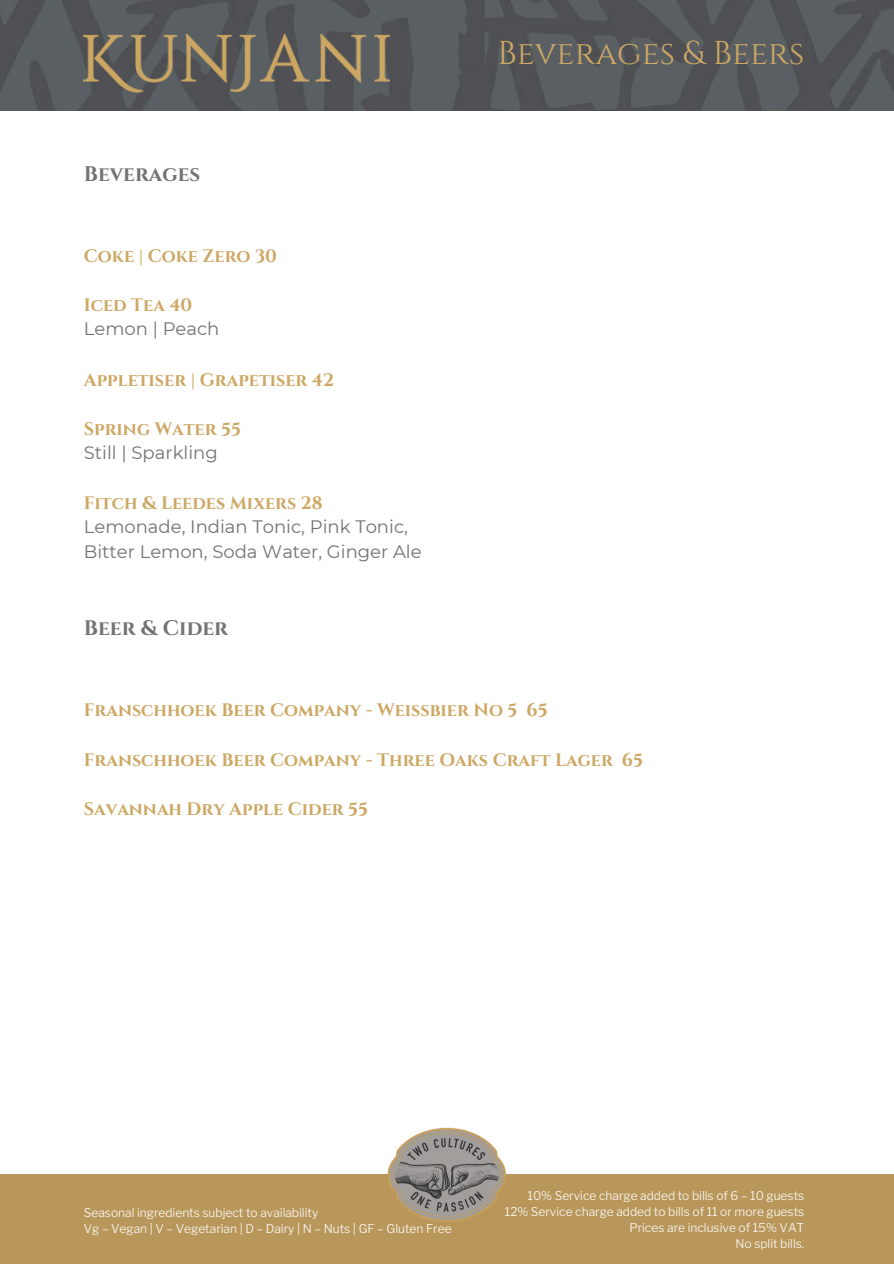
<style>
.page{position:relative;width:894px;height:1264px;background:#fff}
.page>*{position:absolute;margin:0;border:0;box-sizing:border-box;transform-origin:0 0}
.t1{font:33px "Cinzel";color:#cda864}
.t2{font:700 21px "Cinzel";color:#737373}
.t3{font:700 18px "Cinzel";color:#cda864}
.t4{font:18px/23.7px "Montserrat";color:#737373}
.t5{font:300 12px "Libre Franklin";color:#fff}
.s1{font-family:"Cinzel";font-weight:700;color:#cda864}
</style>
<div class="page">
<div style="left:0;top:1174px;width:893px;height:89px;background:#b9975b"></div>
<img style="left:387px;top:1127px;width:119px;height:95px">
<img style="left:0;top:0;width:893px;height:110px">
<img style="left:84px;top:34px;width:305px;height:59px">
<h3 class="t2" style="left:84px;top:160px;width:118px">Beverages</h3>
<h4 class="t3" style="left:84px;top:244px;width:194px">Coke | Coke Zero 30</h4>
<h3 class="t4" style="left:84px;top:293px;width:137px"><span class="s1">Iced Tea 40<br></span>Lemon | Peach</h3>
<h4 class="t3" style="left:84px;top:368px;width:252px">Appletiser | Grapetiser 42</h4>
<h4 class="t4" style="left:84px;top:417px;width:159px"><span class="s1">Spring Water 55<br></span>Still | Sparkling</h4>
<h2 class="t4" style="left:84px;top:491px;width:339px;line-height:24.2px"><span class="s1">Fitch &amp; Leedes Mixers 28<br></span>Lemonade, Indian Tonic, Pink Tonic,<br>Bitter Lemon, Soda Water, Ginger Ale</h2>
<h3 class="t2" style="left:84px;top:615px;width:146px">Beer &amp; Cider</h3>
<h2 class="t1" style="left:497px;top:32px;width:308px">Beverages &amp; Beers</h2>
<h3 class="t3" style="left:84px;top:699px;width:465px">Franschhoek Beer Company - Weissbier No 5 65</h3>
<h3 class="t3" style="left:84px;top:748px;width:560px">Franschhoek Beer Company - Three Oaks Craft Lager 65</h3>
<p class="t3" style="left:84px;top:798px;width:286px">Savannah Dry Apple Cider 55</p>
<p class="t5" style="left:84px;top:1205px;width:236px">Seasonal ingredients subject to availability</p>
<p class="t5" style="left:84px;top:1221px;width:369px">Vg – Vegan | V – Vegetarian | D – Dairy | N – Nuts | GF – Gluten Free</p>
<p class="t5" style="left:527px;top:1187px;width:278px">10% Service charge added to bills of 6 – 10 guests</p>
<p class="t5" style="left:504px;top:1203px;width:301px">12% Service charge added to bills of 11 or more guests</p>
<p class="t5" style="left:629px;top:1219px;width:176px">Prices are inclusive of 15% VAT</p>
<p class="t5" style="left:735px;top:1235px;width:70px">No split bills.</p>
</div>
